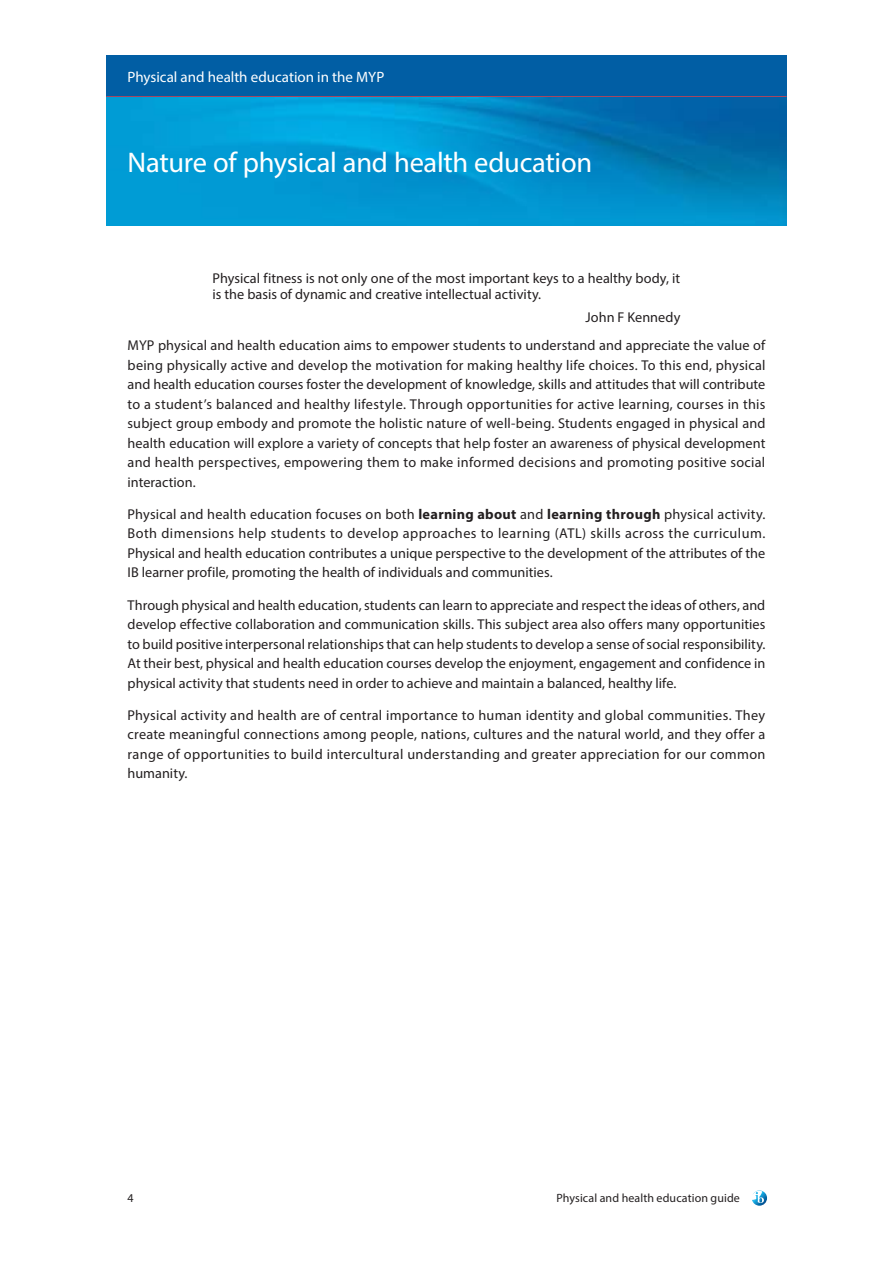
<style>
.page{position:relative;width:893px;height:1263px;background:#fff}
.page>*{position:absolute;margin:0;border:0;box-sizing:border-box;transform-origin:0 0}
.t1{font:28.5px "Myriad Pro";letter-spacing:-.01em;color:#fff}
.t2{font:15px "Myriad Pro";color:#fff}
.t3{font:14.25px/19.5px "Myriad Pro";letter-spacing:.005em;color:#231f20;text-align:justify}
.t4{font:12px "Myriad Pro";letter-spacing:.005em;color:#231f20}
.s1{font-weight:700}
</style>
<div class="page">
<div style="left:106px;top:55px;width:681px;height:43px;background:#015ea4"></div>
<hr style="left:106px;top:96px;width:681px;height:3px;background:#ee3d43">
<svg style="left:752px;top:1190px;width:15px;height:16px"></svg>
<img style="left:106px;top:98px;width:681px;height:127px">
<p class="t2" style="left:128px;top:67px;width:258px">Physical and health education in the MYP</p>
<h1 class="t1" style="left:128px;top:145px;width:466px">Nature of physical and health education</h1>
<p class="t3" style="left:213px;top:270px;width:469px;line-height:16.5px">Physical fitness is not only one of the most important keys to a healthy body, it is the basis of dynamic and creative intellectual activity.</p>
<p class="t3" style="left:128px;top:303px;width:639px;line-height:28px;text-indent:458px">John F Kennedy<br>MYP physical and health education aims to empower students to understand and appreciate the value of</p>
<p class="t3" style="left:128px;top:355px;width:639px">being physically active and develop the motivation for making healthy life choices. To this end, physical and health education courses foster the development of knowledge, skills and attitudes that will contribute to a student’s balanced and healthy lifestyle. Through opportunities for active learning, courses in this subject group embody and promote the holistic nature of well-being. Students engaged in physical and health education will explore a variety of concepts that help foster an awareness of physical development and health perspectives, empowering them to make informed decisions and promoting positive social interaction.</p>
<p class="t3" style="left:128px;top:504px;width:639px">Physical and health education focuses on both <span class="s1">learning about</span> and <span class="s1">learning through</span> physical activity.<br>Both dimensions help students to develop approaches to learning (ATL) skills across the curriculum.<br>Physical and health education contributes a unique perspective to the development of the attributes of the IB learner profile, promoting the health of individuals and communities.</p>
<p class="t3" style="left:128px;top:595px;width:639px">Through physical and health education, students can learn to appreciate and respect the ideas of others, and develop effective collaboration and communication skills. This subject area also offers many opportunities to build positive interpersonal relationships that can help students to develop a sense of social responsibility.<br>At their best, physical and health education courses develop the enjoyment, engagement and confidence in physical activity that students need in order to achieve and maintain a balanced, healthy life.</p>
<p class="t3" style="left:128px;top:705px;width:639px">Physical activity and health are of central importance to human identity and global communities. They create meaningful connections among people, nations, cultures and the natural world, and they offer a range of opportunities to build intercultural understanding and greater appreciation for our common humanity.</p>
<p class="t4" style="left:128px;top:1190px;width:8px">4</p>
<p class="t4" style="left:557px;top:1190px;width:185px">Physical and health education guide</p>
</div>
